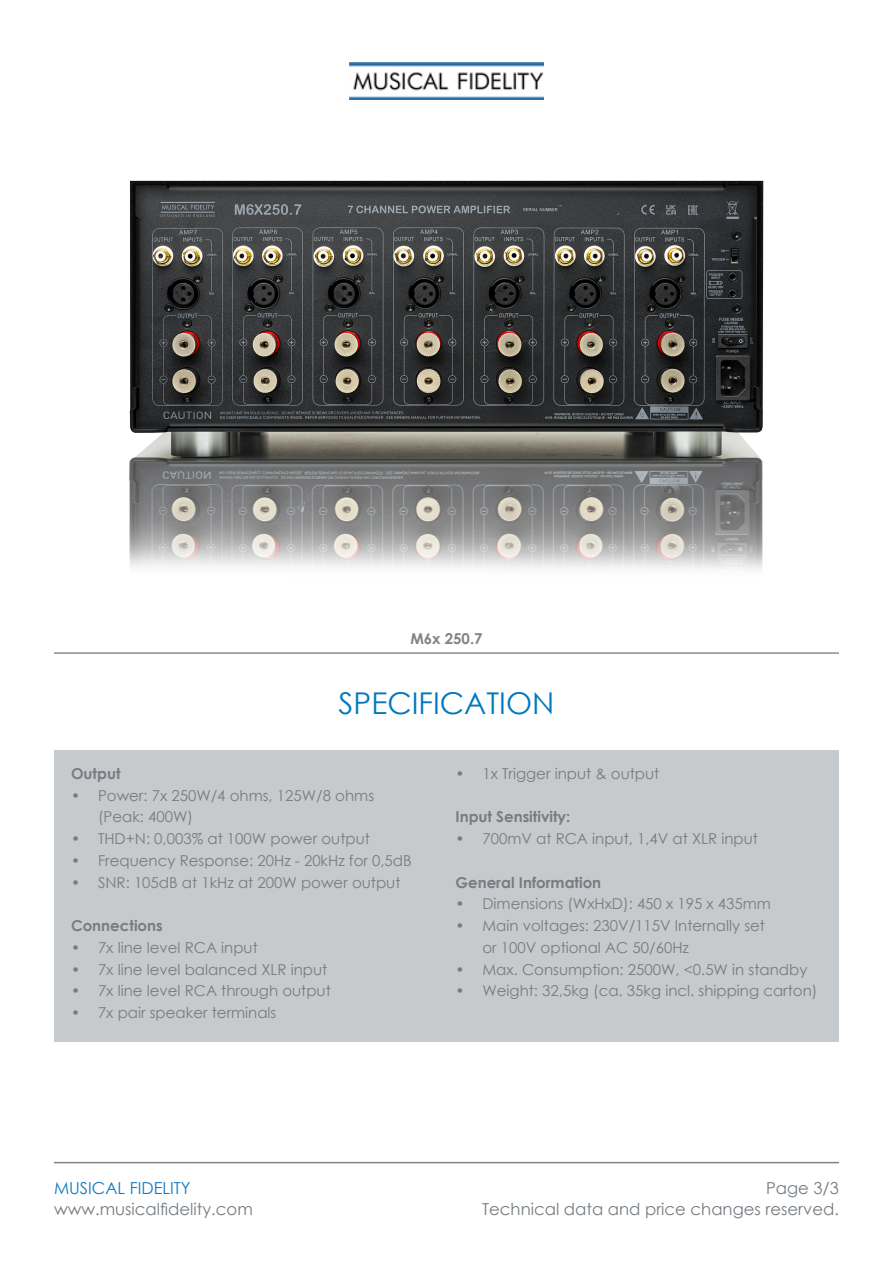
<style>
.page{position:relative;width:893px;height:1263px;background:#fff}
.page>*{position:absolute;margin:0;border:0;box-sizing:border-box;transform-origin:0 0}
.t1{font:30px "Century Gothic";color:#0078be}
.t2{font:16.5px/21px "Century Gothic";color:#767c81;text-align:right}
.t3{font:16.5px "Century Gothic";color:#107bc1}
.t4{font:15px/21.8px "Century Gothic";color:#767c81}
.t5{font:700 15px "Century Gothic";color:#767c81}
.t6{font:700 15px "Century Gothic";color:#818386}
</style>
<div class="page">
<hr style="left:54px;top:1162px;width:785px;height:1px;background:#818386">
<img style="left:350px;top:63px;width:193px;height:37px">
<div style="left:54px;top:750px;width:785px;height:292px;background:#c7cacc"></div>
<hr style="left:54px;top:652px;width:785px;height:2px;background:#8c8b8d">
<img style="left:129px;top:180px;width:635px;height:390px">
<p class="t6" style="left:410px;top:628px;width:74px">M6x 250.7</p>
<p class="t1" style="left:339px;top:682px;width:217px">SPECIFICATION</p>
<p class="t5" style="left:71px;top:762px;width:51px">Output</p>
<p class="t4" style="left:98px;top:784px;width:278px;text-indent:-27px">• Power: 7x 250W/4 ohms, 125W/8 ohms (Peak: 400W)</p>
<p class="t4" style="left:71px;top:827px;width:300px">• THD+N: 0,003% at 100W power output</p>
<p class="t4" style="left:71px;top:849px;width:342px">• Frequency Response: 20Hz - 20kHz for 0,5dB</p>
<p class="t4" style="left:71px;top:871px;width:331px">• SNR: 105dB at 1kHz at 200W power output</p>
<p class="t5" style="left:71px;top:914px;width:93px">Connections</p>
<p class="t4" style="left:71px;top:936px;width:188px">• 7x line level RCA input</p>
<p class="t4" style="left:71px;top:958px;width:258px">• 7x line level balanced XLR input</p>
<p class="t4" style="left:71px;top:980px;width:261px">• 7x line level RCA through output</p>
<p class="t4" style="left:71px;top:1001px;width:207px">• 7x pair speaker terminals</p>
<p class="t4" style="left:455px;top:762px;width:205px">• 1x Trigger input &amp; output</p>
<p class="t5" style="left:455px;top:805px;width:116px">Input Sensitivity:</p>
<p class="t4" style="left:455px;top:827px;width:304px">• 700mV at RCA input, 1,4V at XLR input</p>
<p class="t5" style="left:455px;top:871px;width:147px">General Information</p>
<p class="t4" style="left:455px;top:893px;width:317px">• Dimensions (WxHxD): 450 x 195 x 435mm</p>
<p class="t4" style="left:482px;top:914px;width:284px;text-indent:-27px">• Main voltages: 230V/115V Internally set or 100V optional AC 50/60Hz</p>
<p class="t4" style="left:455px;top:958px;width:353px">• Max. Consumption: 2500W, &lt;0.5W in standby</p>
<p class="t4" style="left:455px;top:980px;width:363px">• Weight: 32,5kg (ca. 35kg incl. shipping carton)</p>
<p class="t3" style="left:54px;top:1176px;width:138px">MUSICAL FIDELITY</p>
<p class="t2" style="left:54px;top:1198px;width:200px">www.musicalfidelity.com</p>
<p class="t2" style="left:482px;top:1177px;width:358px">Page 3/3<br>Technical data and price changes reserved.</p>
</div>
